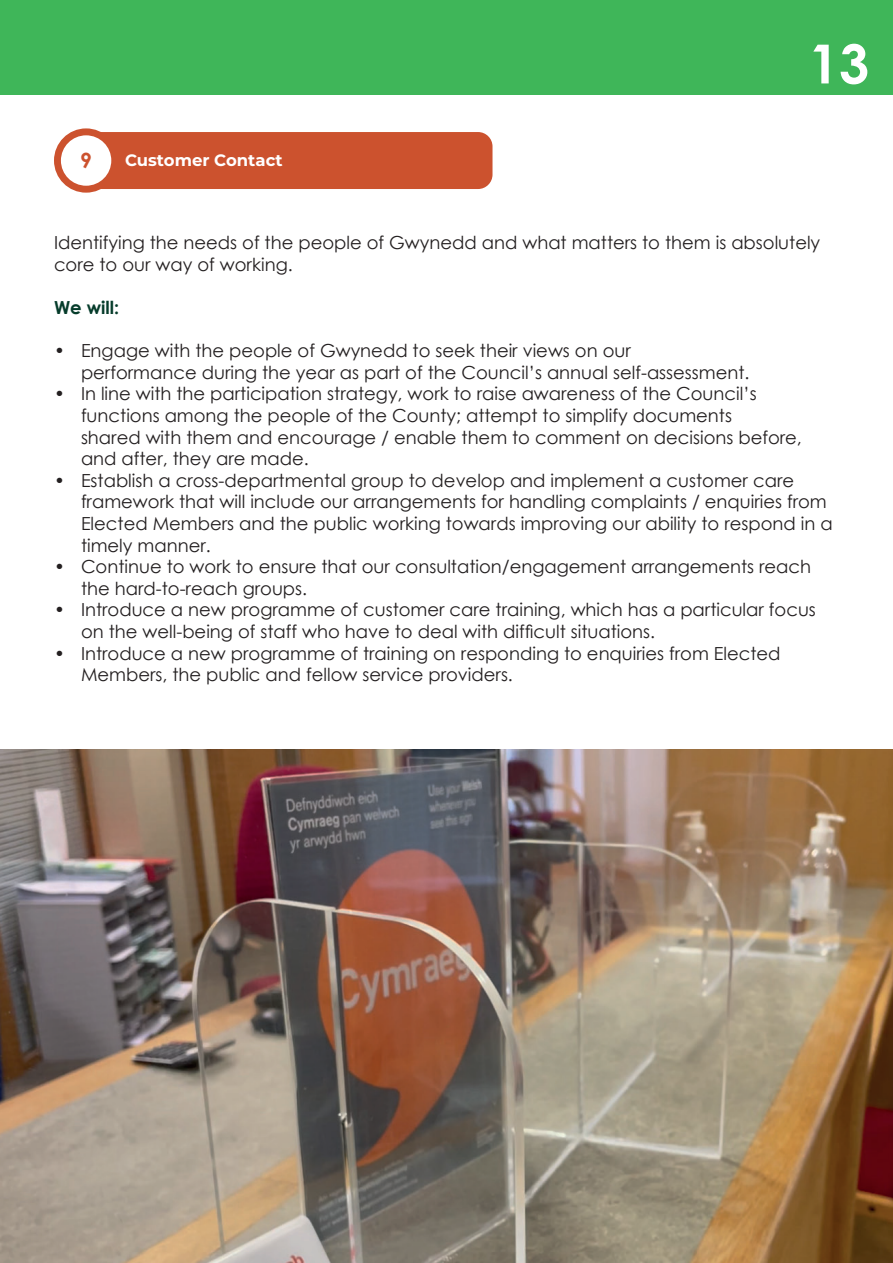
<style>
.page{position:relative;width:893px;height:1263px;background:#fff}
.page>*{position:absolute;margin:0;border:0;box-sizing:border-box;transform-origin:0 0}
.t1{font:700 54px "Century Gothic";color:#fff}
.t2{font:700 21px "Century Gothic";color:#cc522e}
.t3{font:18px/21.6px "Century Gothic";color:#231f20}
.t4{font:700 18px "Century Gothic";color:#063c2b}
.t5{font:700 16.5px "Montserrat";color:#fff}
</style>
<div class="page">
<div style="left:0;top:0;width:893px;height:95px;background:#3fb659"></div>
<div style="left:87px;top:132px;width:405px;height:57px;background:#cc522e;border-radius:14px"></div>
<div style="left:57px;top:132px;width:58px;height:57px;background:#fff;border-radius:50%"></div>
<div style="left:54px;top:128px;width:64px;height:65px;border:7px solid #cc522e;border-radius:50%"></div>
<img style="left:0;top:749px;width:893px;height:514px">
<p class="t2" style="left:80px;top:144px;width:13px">9</p>
<p class="t5" style="left:125px;top:148px;width:159px">Customer Contact</p>
<p class="t1" style="left:809px;top:23px;width:62px">13</p>
<p class="t3" style="left:54px;top:231px;width:768px">Identifying the needs of the people of Gwynedd and what matters to them is absolutely core to our way of working.</p>
<h4 class="t4" style="left:54px;top:294px;width:67px">We will:</h4>
<p class="t3" style="left:81px;top:339px;width:670px;text-indent:-27px">• Engage with the people of Gwynedd to seek their views on our performance during the year as part of the Council’s annual self-assessment.</p>
<p class="t3" style="left:81px;top:383px;width:722px;text-indent:-27px">• In line with the participation strategy, work to raise awareness of the Council’s functions among the people of the County; attempt to simplify documents<br>shared with them and encourage / enable them to comment on decisions before, and after, they are made.</p>
<p class="t3" style="left:81px;top:469px;width:753px;text-indent:-27px">• Establish a cross-departmental group to develop and implement a customer care framework that will include our arrangements for handling complaints / enquiries from Elected Members and the public working towards improving our ability to respond in a timely manner.</p>
<p class="t3" style="left:81px;top:555px;width:732px;text-indent:-27px">• Continue to work to ensure that our consultation/engagement arrangements reach the hard-to-reach groups.</p>
<p class="t3" style="left:54px;top:599px;width:763px">• Introduce a new programme of customer care training, which has a particular focus</p>
<p class="t3" style="left:81px;top:620px;width:576px">on the well-being of staff who have to deal with difficult situations.</p>
<p class="t3" style="left:81px;top:642px;width:701px;text-indent:-27px">• Introduce a new programme of training on responding to enquiries from Elected<br>Members, the public and fellow service providers.</p>
</div>
